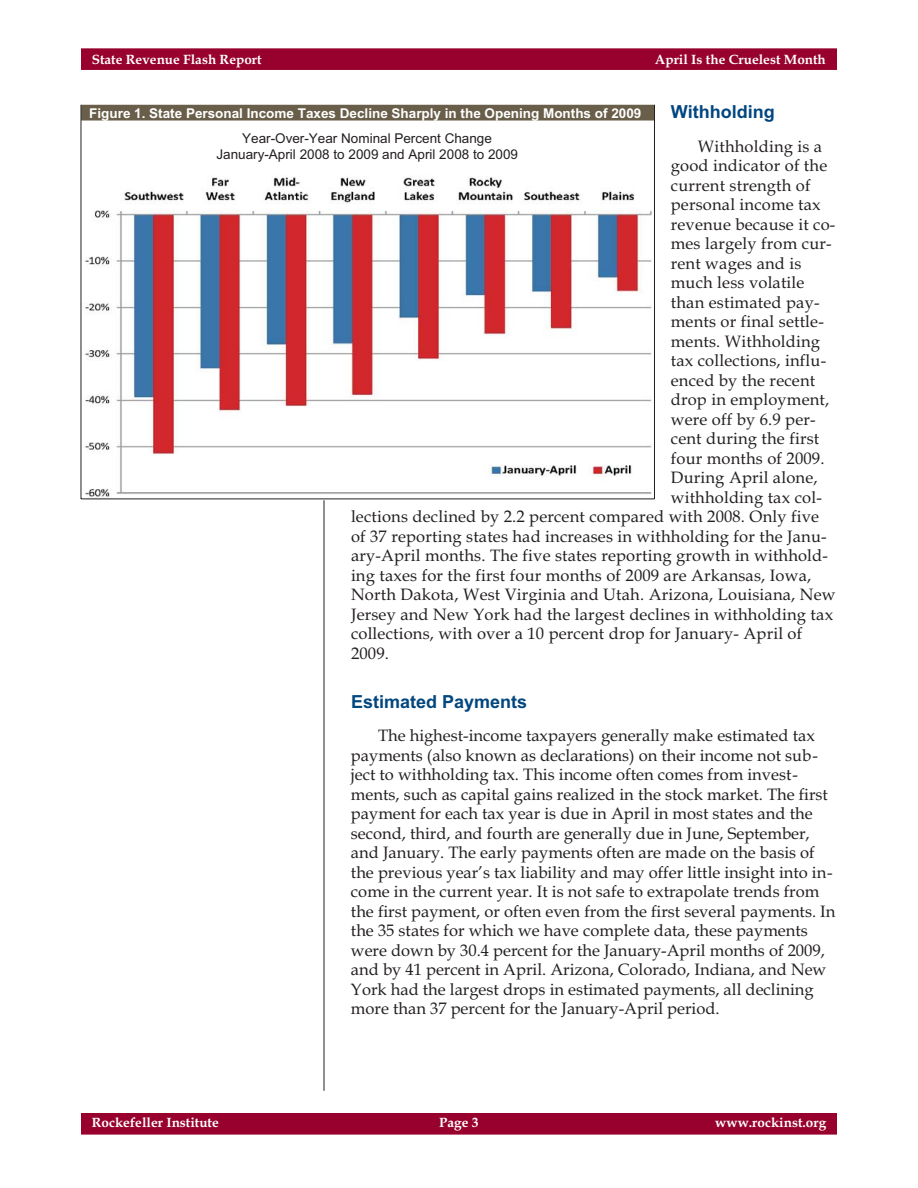
<style>
.page{position:relative;width:918px;height:1188px;background:#fff}
.page>*{position:absolute;margin:0;border:0;box-sizing:border-box;transform-origin:0 0}
.t1{font:700 18px "Arial";color:#00467f}
.t2{font:16.5px/19.5px "Book Antiqua";color:#231f20}
.t3{font:700 13.5px "Book Antiqua";color:#fff}
.t4{font:13.5px/15.9px "Arial";color:#231f20;text-align:center}
.t5{font:700 13.5px "Arial";color:#fff}
</style>
<div class="page">
<hr style="left:324px;top:500px;width:1px;height:591px;background:#231f20">
<div style="left:81px;top:1113px;width:756px;height:22px;background:#98002e"></div>
<div style="left:81px;top:48px;width:756px;height:22px;background:#98002e"></div>
<img style="left:82px;top:177px;width:572px;height:322px">
<div style="left:81px;top:105px;width:573px;height:16px;background:#695e49"></div>
<hr style="left:654px;top:105px;width:1px;height:394px;background:#231f20">
<hr style="left:81px;top:499px;width:573px;height:1px;background:#231f20">
<hr style="left:81px;top:105px;width:1px;height:394px;background:#231f20">
<p class="t3" style="left:92px;top:51px;width:171px">State Revenue Flash Report</p>
<p class="t3" style="left:655px;top:51px;width:172px">April Is the Cruelest Month</p>
<p class="t1" style="left:671px;top:105px;width:105px">Withholding</p>
<p class="t2" style="left:698px;top:138px;width:126px">Withholding is a</p>
<p class="t2" style="left:671px;top:158px;width:158px">good indicator of the</p>
<p class="t2" style="left:671px;top:177px;width:141px">current strength of</p>
<p class="t2" style="left:671px;top:197px;width:151px">personal income tax</p>
<p class="t2" style="left:671px;top:216px;width:166px">revenue because it co-</p>
<p class="t2" style="left:671px;top:236px;width:162px">mes largely from cur-</p>
<p class="t2" style="left:671px;top:255px;width:132px">rent wages and is</p>
<p class="t2" style="left:671px;top:275px;width:135px">much less volatile</p>
<p class="t2" style="left:671px;top:294px;width:150px">than estimated pay-</p>
<p class="t2" style="left:671px;top:314px;width:155px">ments or final settle-</p>
<p class="t2" style="left:671px;top:333px;width:151px">ments. Withholding</p>
<p class="t2" style="left:671px;top:353px;width:157px">tax collections, influ-</p>
<p class="t2" style="left:671px;top:372px;width:146px">enced by the recent</p>
<p class="t2" style="left:671px;top:392px;width:160px">drop in employment,</p>
<p class="t2" style="left:671px;top:411px;width:146px">were off by 6.9 per-</p>
<p class="t2" style="left:671px;top:431px;width:150px">cent during the first</p>
<p class="t2" style="left:671px;top:450px;width:155px">four months of 2009.</p>
<p class="t2" style="left:671px;top:470px;width:148px">During April alone,</p>
<p class="t2" style="left:671px;top:489px;width:152px">withholding tax col-</p>
<p class="t2" style="left:351px;top:509px;width:470px">lections declined by 2.2 percent compared with 2008. Only five</p>
<p class="t2" style="left:351px;top:528px;width:477px">of 37 reporting states had increases in withholding for the Janu-</p>
<p class="t2" style="left:351px;top:548px;width:479px">ary-April months. The five states reporting growth in withhold-</p>
<p class="t2" style="left:351px;top:567px;width:462px">ing taxes for the first four months of 2009 are Arkansas, Iowa,</p>
<p class="t2" style="left:351px;top:587px;width:486px">North Dakota, West Virginia and Utah. Arizona, Louisiana, New</p>
<p class="t2" style="left:351px;top:606px;width:484px">Jersey and New York had the largest declines in withholding tax</p>
<p class="t2" style="left:351px;top:626px;width:453px">collections, with over a 10 percent drop for January- April of</p>
<p class="t2" style="left:351px;top:645px;width:39px">2009.</p>
<p class="t1" style="left:351px;top:695px;width:178px">Estimated Payments</p>
<p class="t2" style="left:351px;top:728px;width:486px;text-indent:27px">The highest-income taxpayers generally make estimated tax payments (also known as declarations) on their income not sub&shy;ject to withholding tax. This income often comes from invest&shy;ments, such as capital gains realized in the stock market. The first payment for each tax year is due in April in most states and the second, third, and fourth are generally due in June, September, and January. The early payments often are made on the basis of the previous year’s tax liability and may offer little insight into in&shy;come in the current year. It is not safe to extrapolate trends from the first payment, or often even from the first several payments. In the 35 states for which we have complete data, these payments were down by 30.4 percent for the January-April months of 2009, and by 41 percent in April. Arizona, Colorado, Indiana, and New York had the largest drops in estimated payments, all declining more than 37 percent for the January-April period.</p>
<p class="t5" style="left:89px;top:108px;width:554px">Figure 1. State Personal Income Taxes Decline Sharply in the Opening Months of 2009</p>
<p class="t4" style="left:216px;top:132px;width:303px">Year-Over-Year Nominal Percent Change<br>January-April 2008 to 2009 and April 2008 to 2009</p>
<p class="t3" style="left:92px;top:1115px;width:129px">Rockefeller Institute</p>
<p class="t3" style="left:439px;top:1115px;width:41px">Page 3</p>
<p class="t3" style="left:715px;top:1115px;width:113px">www.rockinst.org</p>
</div>
